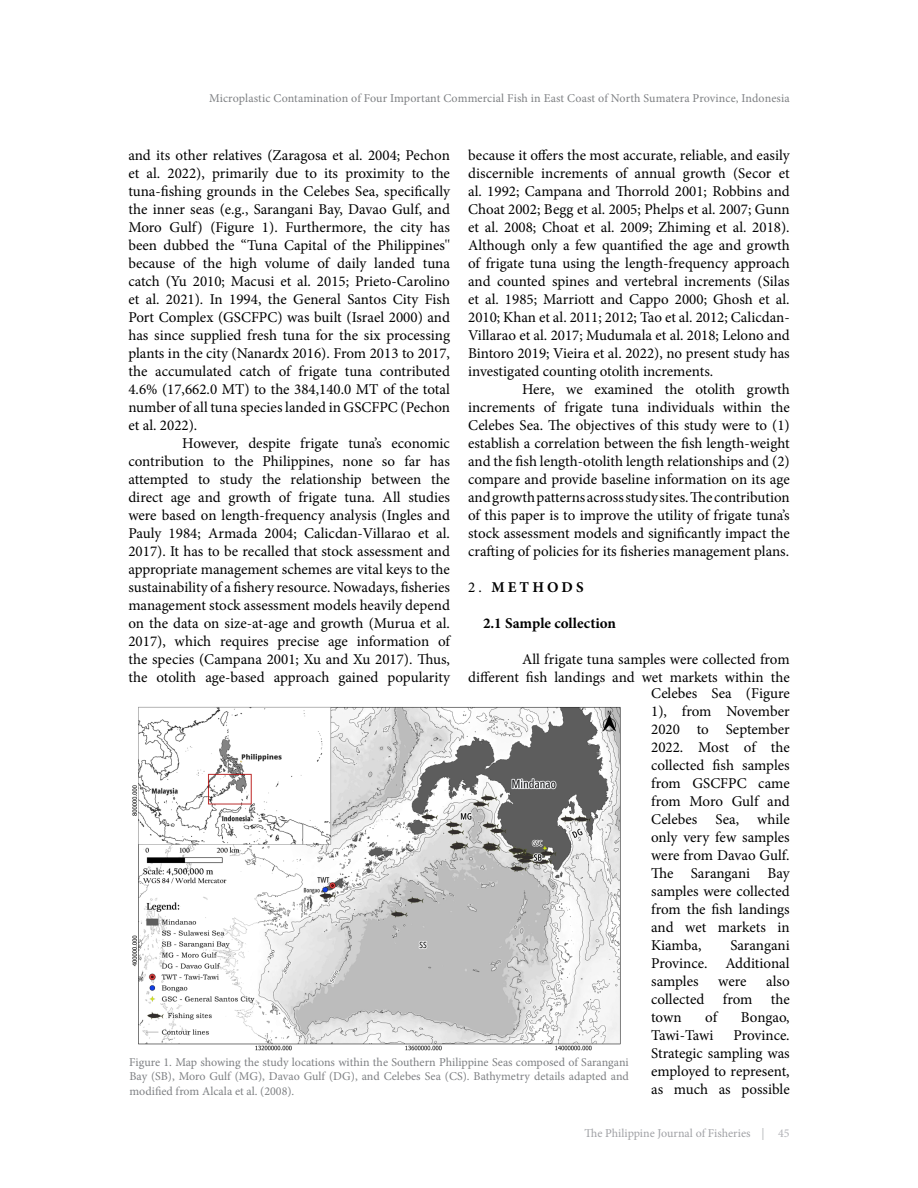
<style>
.page{position:relative;width:918px;height:1188px;background:#fff}
.page>*{position:absolute;margin:0;border:0;box-sizing:border-box;transform-origin:0 0}
.t1{font:15px/18px "Minion Pro";color:#000;text-align:justify}
.List_Paragraph{font:700 15px "Minion Pro";letter-spacing:.005em;color:#000}
.List_Paragraph-2{font:700 15px "Minion Pro";letter-spacing:.205em;color:#000}
.t2{font:15px "Minion Pro";letter-spacing:-.02em;color:#000}
.t3{font:12px/14.4px "Minion Pro";letter-spacing:.005em;color:#7e8083;text-align:justify}
.t4{font:12px "Minion Pro";color:#a0a1a5}
.s1{font-weight:400}
.s2{color:#b2b3b7}
</style>
<div class="page">
<img style="left:132px;top:706px;width:489px;height:344px">
<p class="t3" style="left:209px;top:91px;width:582px">Microplastic Contamination of Four Important Commercial Fish in East Coast of North Sumatera Province, Indonesia</p>
<p class="t1" style="left:128px;top:146px;width:323px">and its other relatives (Zaragosa et al. 2004; Pechon et al. 2022), primarily due to its proximity to the tuna-fishing grounds in the Celebes Sea, specifically the inner seas (e.g., Sarangani Bay, Davao Gulf, and Moro Gulf) (Figure 1). Furthermore, the city has been dubbed the “Tuna Capital of the Philippines'' because of the high volume of daily landed tuna catch (Yu 2010; Macusi et al. 2015; Prieto-Carolino et al. 2021). In 1994, the General Santos City Fish Port Complex (GSCFPC) was built (Israel 2000) and has since supplied fresh tuna for the six processing plants in the city (Nanardx 2016). From 2013 to 2017, the accumulated catch of frigate tuna contributed 4.6% (17,662.0 MT) to the 384,140.0 MT of the total number of all tuna species landed in GSCFPC (Pechon et al. 2022).</p>
<p class="t1" style="left:128px;top:434px;width:323px;text-indent:54px">However, despite frigate tuna’s economic contribution to the Philippines, none so far has attempted to study the relationship between the direct age and growth of frigate tuna. All studies were based on length-frequency analysis (Ingles and Pauly 1984; Armada 2004; Calicdan-Villarao et al.<br>2017). It has to be recalled that stock assessment and appropriate management schemes are vital keys to the sustainability of a fishery resource. Nowadays, fisheries management stock assessment models heavily depend on the data on size-at-age and growth (Murua et al.<br>2017), which requires precise age information of the species (Campana 2001; Xu and Xu 2017). Thus, the otolith age-based approach gained popularity</p>
<p class="t1" style="left:468px;top:146px;width:323px">because it offers the most accurate, reliable, and easily discernible increments of annual growth (Secor et al. 1992; Campana and Thorrold 2001; Robbins and Choat 2002; Begg et al. 2005; Phelps et al. 2007; Gunn et al. 2008; Choat et al. 2009; Zhiming et al. 2018).<br>Although only a few quantified the age and growth of frigate tuna using the length-frequency approach and counted spines and vertebral increments (Silas et al. 1985; Marriott and Cappo 2000; Ghosh et al.<br>2010; Khan et al. 2011; 2012; Tao et al. 2012; Calicdan-Villarao et al. 2017; Mudumala et al. 2018; Lelono and Bintoro 2019; Vieira et al. 2022), no present study has investigated counting otolith increments.</p>
<p class="t1" style="left:468px;top:380px;width:323px;text-indent:54px">Here, we examined the otolith growth increments of frigate tuna individuals within the Celebes Sea. The objectives of this study were to (1) establish a correlation between the fish length-weight and the fish length-otolith length relationships and (2) compare and provide baseline information on its age and growth patterns across study sites. The contribution of this paper is to improve the utility of frigate tuna’s stock assessment models and significantly impact the crafting of policies for its fisheries management plans.</p>
<p class="List_Paragraph-2" style="left:468px;top:577px;width:117px"><span class="s1">2.</span> METHODS</p>
<p class="List_Paragraph" style="left:483px;top:613px;width:135px">2.1 Sample collection</p>
<p class="t1" style="left:468px;top:650px;width:323px;text-align:right">All frigate tuna samples were collected from different fish landings and wet markets within the</p>
<p class="t1" style="left:651px;top:684px;width:140px">Celebes Sea (Figure 1), from November 2020 to September 2022. Most of the collected fish samples from GSCFPC came from Moro Gulf and Celebes Sea, while only very few samples were from Davao Gulf.<br>The Sarangani Bay samples were collected from the fish landings and wet markets in Kiamba,</p>
<p class="t1" style="left:651px;top:936px;width:140px;text-indent:79px">Sarangani Province. Additional samples</p>
<p class="t1" style="left:651px;top:972px;width:140px;text-indent:115px">also collected from the town</p>
<p class="t1" style="left:718px;top:972px;width:30px">were</p>
<p class="t1" style="left:705px;top:1008px;width:13px">of</p>
<p class="t1" style="left:741px;top:1008px;width:50px">Bongao,</p>
<p class="t2" style="left:651px;top:1025px;width:64px">Tawi-Tawi</p>
<p class="t1" style="left:651px;top:1026px;width:140px;text-indent:82px">Province.<br>Strategic sampling was employed to represent, as much as possible</p>
<p class="t3" style="left:129px;top:1055px;width:501px">Figure 1. Map showing the study locations within the Southern Philippine Seas composed of Sarangani Bay (SB), Moro Gulf (MG), Davao Gulf (DG), and Celebes Sea (CS). Bathymetry details adapted and modified from Alcala et al. (2008).</p>
<p class="t4" style="left:585px;top:1125px;width:207px">The Philippine Journal of Fisheries <span class="s2">| 45</span></p>
</div>
